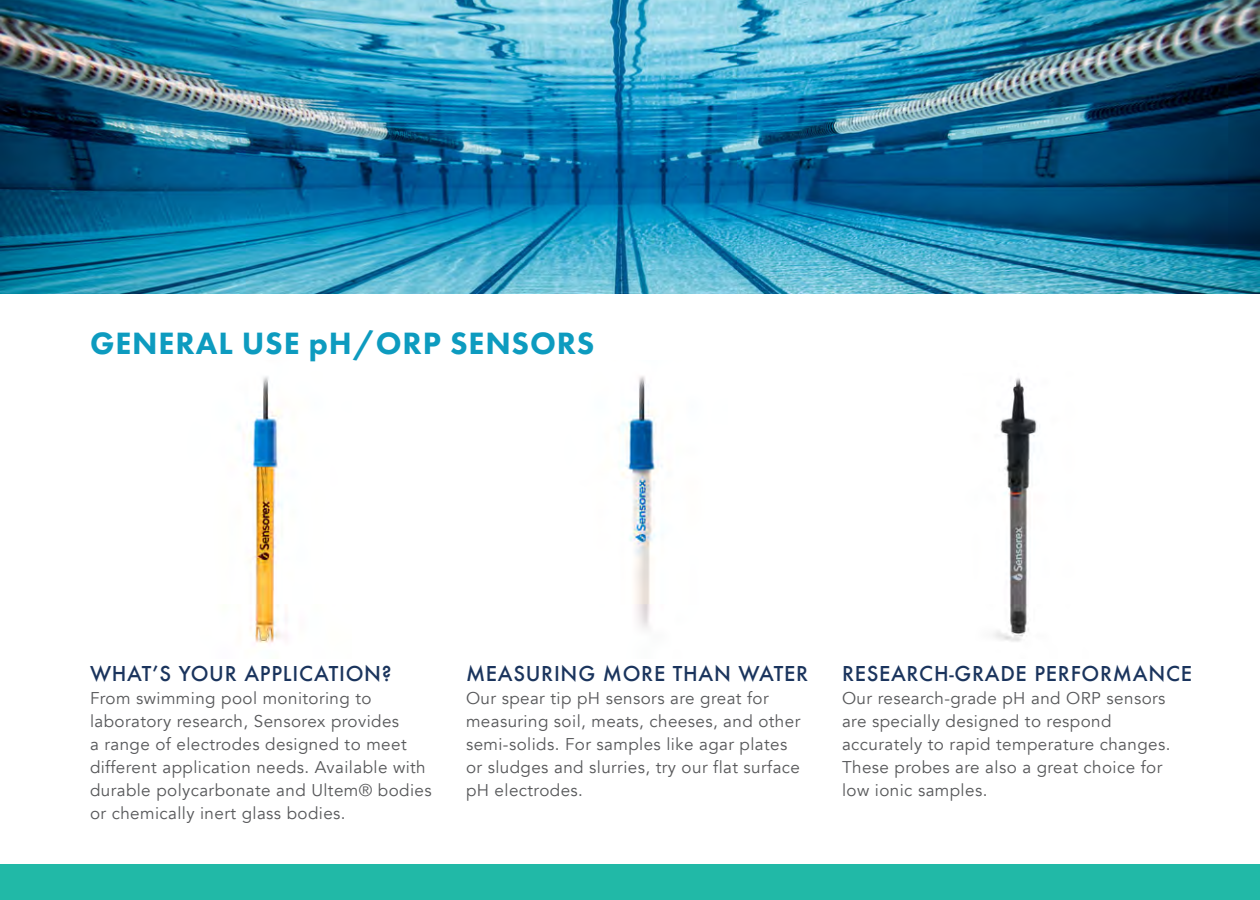
<style>
.page{position:relative;width:1260px;height:900px;background:#fff}
.page>*{position:absolute;margin:0;border:0;box-sizing:border-box;transform-origin:0 0}
.t1{font:800 32px "Futura PT";letter-spacing:.025em;color:#0d9bbf}
.t2{font:500 20px "Futura";letter-spacing:.035em;color:#1a345d}
.t3{font:17px/23px "Avenir";letter-spacing:.025em;color:#57585a}
</style>
<div class="page">
<img style="left:0;top:0;width:1260px;height:293px">
<img style="left:238px;top:376px;width:49px;height:268px">
<img style="left:620px;top:376px;width:42px;height:253px">
<img style="left:993px;top:378px;width:45px;height:264px">
<div style="left:0;top:864px;width:1260px;height:36px;background:#21b9a7"></div>
<p class="t1" style="left:90px;top:323px;width:506px">GENERAL USE pH/ORP SENSORS</p>
<p class="t2" style="left:90px;top:660px;width:303px">WHAT’S YOUR APPLICATION?</p>
<p class="t3" style="left:90px;top:687px;width:343px">From swimming pool monitoring to laboratory research, Sensorex provides<br>a range of electrodes designed to meet different application needs. Available with durable polycarbonate and Ultem® bodies or chemically inert glass bodies.</p>
<p class="t2" style="left:466px;top:660px;width:344px">MEASURING MORE THAN WATER</p>
<p class="t3" style="left:466px;top:687px;width:336px">Our spear tip pH sensors are great for measuring soil, meats, cheeses, and other semi-solids. For samples like agar plates</p>
<p class="t3" style="left:466px;top:756px;width:336px">or sludges and slurries, try our flat surface pH electrodes.</p>
<p class="t2" style="left:842px;top:660px;width:352px">RESEARCH-GRADE PERFORMANCE</p>
<p class="t3" style="left:842px;top:687px;width:330px">Our research-grade pH and ORP sensors are specially designed to respond accurately to rapid temperature changes.<br>These probes are also a great choice for low ionic samples.</p>
</div>
